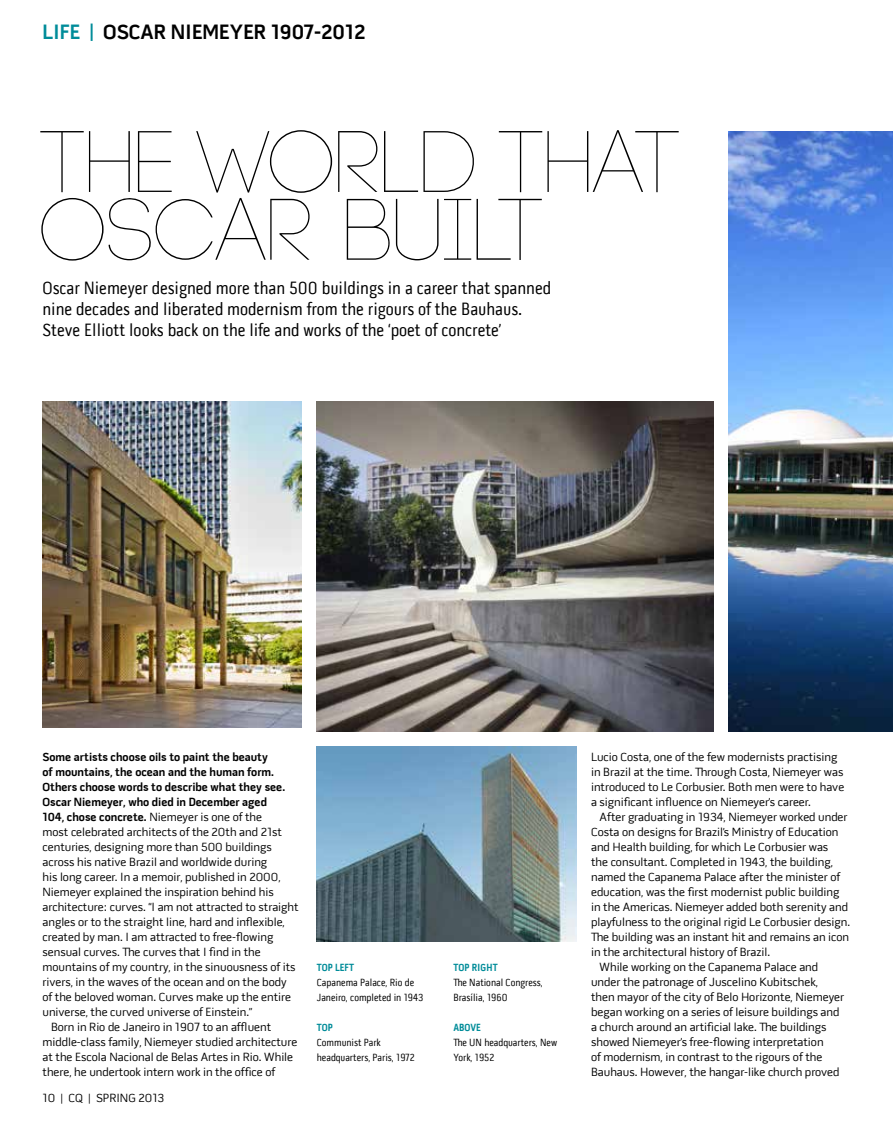
<style>
.page{position:relative;width:893px;height:1127px;background:#fff}
.page>*{position:absolute;margin:0;border:0;box-sizing:border-box;transform-origin:0 0}
.t1{font:300 87px/67.8px "Code";color:#000}
.t2{font:700 21px "Pill Gothic 600 mg";color:#000}
.t3{font:18px/21px "Pill Gothic 300 mg";color:#000}
.t4{font:12px "Pill Gothic 600 mg";color:#000}
.t5{font:700 12px "Pill Gothic 600 mg";color:#000}
.t6{font:10.5px/15px "Pill Gothic 300 mg";color:#000}
.s1{color:#008c99}
.s2{font-weight:400}
.s3{font-weight:700;color:#008c99}
</style>
<div class="page">
<img style="left:43px;top:401px;width:259px;height:326px">
<img style="left:317px;top:746px;width:259px;height:195px">
<img style="left:317px;top:401px;width:396px;height:330px">
<img style="left:728px;top:131px;width:165px;height:600px">
<p class="t2" style="left:43px;top:19px;width:324px"><span class="s1">life |</span> oscar niemeyer 1907-2012</p>
<p class="t1" style="left:40px;top:130px;width:642px">THE WORLD THAT<br>OSCAR BUILT</p>
<p class="t3" style="left:43px;top:278px;width:510px">Oscar Niemeyer designed more than 500 buildings in a career that spanned nine decades and liberated modernism from the rigours of the Bauhaus.<br>Steve Elliott looks back on the life and works of the ‘poet of concrete’</p>
<p class="t5" style="left:43px;top:750px;width:227px">Some artists choose oils to paint the beauty</p>
<p class="t5" style="left:43px;top:765px;width:233px">of mountains, the ocean and the human form.</p>
<p class="t5" style="left:43px;top:780px;width:244px">Others choose words to describe what they see.</p>
<p class="t5" style="left:43px;top:795px;width:226px">Oscar Niemeyer, who died in December aged</p>
<p class="t5" style="left:43px;top:810px;width:221px">104, chose concrete. <span class="s2">N iemeyer is one of the</span></p>
<p class="t4" style="left:43px;top:825px;width:241px">most celebrated architects of the 20th and 21st</p>
<p class="t4" style="left:43px;top:840px;width:231px">centuries, designing more than 500 buildings</p>
<p class="t4" style="left:43px;top:855px;width:226px">across his native Brazil and worldwide during</p>
<p class="t4" style="left:43px;top:870px;width:240px">his long career. I n a memoir, published in 2000,</p>
<p class="t4" style="left:43px;top:885px;width:233px">N iemeyer explained the inspiration behind his</p>
<p class="t4" style="left:43px;top:900px;width:258px">architecture: curves. “I am not attracted to straight</p>
<p class="t4" style="left:43px;top:915px;width:244px">angles or to the straight line, hard and inflexible,</p>
<p class="t4" style="left:43px;top:930px;width:232px">created by man. I am attracted to free-flowing</p>
<p class="t4" style="left:43px;top:945px;width:220px">sensual curves. The curves that I find in the</p>
<p class="t4" style="left:43px;top:960px;width:255px">mountains of my country, in the sinuousness of its</p>
<p class="t4" style="left:43px;top:975px;width:246px">rivers, in the waves of the ocean and on the body</p>
<p class="t4" style="left:43px;top:990px;width:250px">of the beloved woman. Curves make up the entire</p>
<p class="t4" style="left:43px;top:1005px;width:211px">universe, the curved universe of Einstein.”</p>
<p class="t4" style="left:51px;top:1020px;width:222px">Born in Rio de Janeiro in 1907 to an affluent</p>
<p class="t4" style="left:43px;top:1035px;width:256px">middle-class family, N iemeyer studied architecture</p>
<p class="t4" style="left:43px;top:1050px;width:252px">at the Escola Nacional de Belas Artes in Rio. While</p>
<p class="t4" style="left:43px;top:1065px;width:234px">there, he undertook intern work in the office of</p>
<p class="t4" style="left:43px;top:1091px;width:123px">10 | CQ | spring 2013</p>
<p class="t6" style="left:317px;top:960px;width:108px"><span class="s3">TOP LEFT<br></span>Capanema Palace, Rio de<br>Janeiro, completed in 1943</p>
<p class="t6" style="left:317px;top:1020px;width:99px"><span class="s3">TOP<br></span>Communist Park headquarters, Paris, 1972</p>
<p class="t6" style="left:453px;top:960px;width:91px"><span class="s3">TOP RIGHT<br></span>The National Congress,<br>Brasília, 1960</p>
<p class="t6" style="left:453px;top:1020px;width:105px"><span class="s3">ABOVE<br></span>The UN headquarters, New<br>York, 1952</p>
<p class="t4" style="left:591px;top:750px;width:248px">Lucio Costa, one of the few modernists practising</p>
<p class="t4" style="left:591px;top:765px;width:254px">in Brazil at the time. Through Costa, Niemeyer was</p>
<p class="t4" style="left:591px;top:780px;width:255px">introduced to Le Corbusier. Both men were to have</p>
<p class="t4" style="left:591px;top:795px;width:221px">a significant influence on Niemeyer’s career.</p>
<p class="t4" style="left:600px;top:810px;width:249px">After graduating in 1934, N iemeyer worked under</p>
<p class="t4" style="left:591px;top:825px;width:249px">Costa on designs for Brazil’s Ministry of Education</p>
<p class="t4" style="left:591px;top:840px;width:239px">and Health building, for which Le Corbusier was</p>
<p class="t4" style="left:591px;top:855px;width:243px">the consultant. Completed in 1943, the building,</p>
<p class="t4" style="left:591px;top:870px;width:251px">named the Capanema Palace after the minister of</p>
<p class="t4" style="left:591px;top:885px;width:250px">education, was the first modernist public building</p>
<p class="t4" style="left:591px;top:900px;width:258px">in the Americas. N iemeyer added both serenity and</p>
<p class="t4" style="left:591px;top:915px;width:261px">playfulness to the original rigid Le Corbusier design.</p>
<p class="t4" style="left:591px;top:930px;width:260px">The building was an instant hit and remains an icon</p>
<p class="t4" style="left:591px;top:945px;width:181px">in the architectural history of Brazil.</p>
<p class="t4" style="left:600px;top:960px;width:220px">While working on the Capanema Palace and</p>
<p class="t4" style="left:591px;top:975px;width:229px">under the patronage of Juscelino Kubitschek,</p>
<p class="t4" style="left:591px;top:990px;width:254px">then mayor of the city of Belo Horizonte, N iemeyer</p>
<p class="t4" style="left:591px;top:1005px;width:250px">began working on a series of leisure buildings and</p>
<p class="t4" style="left:591px;top:1020px;width:237px">a church around an artificial lake. The buildings</p>
<p class="t4" style="left:591px;top:1035px;width:234px">showed Niemeyer’s free-flowing interpretation</p>
<p class="t4" style="left:591px;top:1050px;width:233px">of modernism, in contrast to the rigours of the</p>
<p class="t4" style="left:591px;top:1065px;width:250px">Bauhaus. However, the hangar-like church proved</p>
</div>
